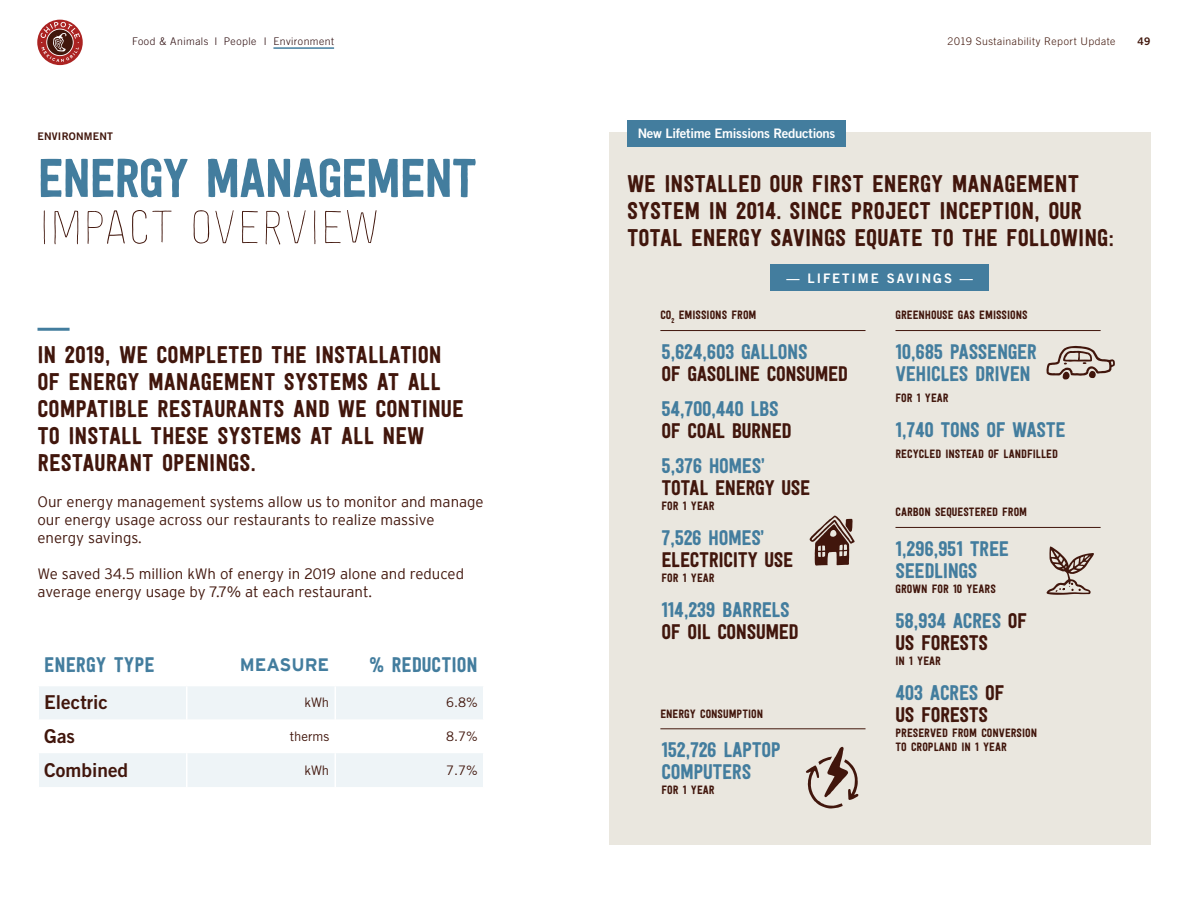
<style>
.page{position:relative;width:1188px;height:918px;background:#fff}
.page>*{position:absolute;margin:0;border:0;box-sizing:border-box;transform-origin:0 0}
.t1{font:54px "Festivo Letters No.1";letter-spacing:-.03em;color:#437d9e}
.t2{font:54px "Festivo Letters No.17";letter-spacing:-.05em;color:#41160c}
.t3{font:24px/27px "Festivo Letters No.1";color:#41160c}
.t4{font:21px/22.5px "Festivo Letters No.1";letter-spacing:-.02em;color:#437d9e}
.t5{font:21px/22.5px "Festivo Letters No.1";letter-spacing:-.02em;color:#41160c}
.t6{font:21px "Festivo Letters No.1";color:#437d9e}
.t7{font:19.2px "Trade Gothic LT Std Bd 2";color:#41160c}
.t8{font:700 18px "Interstate";color:#437d9e}
.t9{font:300 15px/18px "Interstate";color:#41160c}
.t10{font:13.2px "Trade Gothic LT Std Bd 2";letter-spacing:-.02em;color:#fff}
.t11{font:13.2px "Trade Gothic LT Std";color:#41160c}
.t12{font:13.2px "Trade Gothic LT Std Bd 2";letter-spacing:.15em;color:#fff}
.t13{font:12px/13.5px "Festivo Letters No.1";color:#41160c}
.t14{font:300 10.5px "Trade Gothic LT Std";letter-spacing:.045em;color:#2e0d0f}
.t15{font:300 10.5px "Trade Gothic LT Std";letter-spacing:.045em;color:#41170c}
.t16{font:10.5px "Trade Gothic LT Std Bd 2";letter-spacing:.02em;color:#41160c}
.t17{font:10.5px "Trade Gothic LT Std Bd 2";color:#41170c}
.s1{color:#41160c}
.s2{color:#437d9e}
</style>
<div class="page">
<div style="left:609px;top:132px;width:541px;height:712px;background:#eae7df"></div>
<hr style="left:38px;top:328px;width:32px;height:3px;background:#437d9e">
<hr style="left:660px;top:330px;width:206px;height:1px;background:#41160c">
<hr style="left:896px;top:527px;width:205px;height:1px;background:#41160c">
<svg style="left:39px;top:686px;width:444px;height:101px;fill:#eef4f7"></svg>
<hr style="left:186px;top:686px;width:2px;height:33px;background:#fff">
<hr style="left:334px;top:686px;width:2px;height:33px;background:#fff">
<hr style="left:186px;top:719px;width:2px;height:34px;background:#fff">
<hr style="left:334px;top:719px;width:2px;height:34px;background:#fff">
<hr style="left:186px;top:753px;width:2px;height:34px;background:#fff">
<hr style="left:334px;top:753px;width:2px;height:34px;background:#fff">
<svg style="left:1046px;top:346px;width:69px;height:34px"></svg>
<svg style="left:809px;top:515px;width:46px;height:51px"></svg>
<div style="left:627px;top:120px;width:219px;height:27px;background:#437d9e"></div>
<hr style="left:660px;top:728px;width:206px;height:1px;background:#41160c">
<hr style="left:896px;top:330px;width:205px;height:1px;background:#41160c">
<svg style="left:806px;top:747px;width:53px;height:62px"></svg>
<svg style="left:1047px;top:546px;width:47px;height:49px"></svg>
<div style="left:770px;top:264px;width:219px;height:27px;background:#437d9e"></div>
<svg style="left:36px;top:18px;width:48px;height:48px"></svg>
<svg style="left:37px;top:20px;width:46px;height:45px"></svg>
<hr style="left:273px;top:47px;width:61px;height:2px;background:#437d9e">
<p class="t14" style="left:132px;top:35px;width:87px">Food &amp; Animals I</p>
<p class="t14" style="left:264px;top:35px;width:4px">I</p>
<p class="t14" style="left:224px;top:35px;width:34px">People</p>
<p class="t14" style="left:273px;top:35px;width:62px">Environment</p>
<p class="t15" style="left:948px;top:35px;width:170px">2019 Sustainability Report Update</p>
<p class="t17" style="left:1137px;top:35px;width:15px">49</p>
<p class="t16" style="left:38px;top:129px;width:77px">ENVIRONMENT</p>
<h1 class="t1" style="left:38px;top:145px;width:441px">ENERGY MANAGEMENT</h1>
<h1 class="t2" style="left:38px;top:196px;width:346px">IMPACT OVERVIEW</h1>
<p class="t3" style="left:38px;top:341px;width:428px">IN 2019, WE COMPLETED THE INSTALLATION OF ENERGY MANAGEMENT SYSTEMS AT ALL COMPATIBLE RESTAURANTS AND WE CONTINUE TO INSTALL THESE SYSTEMS AT ALL NEW RESTAURANT OPENINGS.</p>
<p class="t9" style="left:38px;top:493px;width:448px">Our energy management systems allow us to monitor and manage our energy usage across our restaurants to realize massive energy savings.</p>
<p class="t9" style="left:38px;top:565px;width:428px">We saved 34.5 million kWh of energy in 2019 alone and reduced average energy usage by 7.7% at each restaurant.</p>
<p class="t6" style="left:44px;top:651px;width:112px">ENERGY TYPE</p>
<p class="t8" style="left:240px;top:654px;width:91px">MEASURE</p>
<p class="t6" style="left:369px;top:651px;width:110px">% REDUCTION</p>
<p class="t7" style="left:44px;top:691px;width:65px">Electric</p>
<p class="t11" style="left:304px;top:695px;width:26px">kWh</p>
<p class="t11" style="left:446px;top:695px;width:33px">6.8%</p>
<p class="t7" style="left:44px;top:724px;width:32px">Gas</p>
<p class="t11" style="left:290px;top:728px;width:41px">therms</p>
<p class="t11" style="left:446px;top:728px;width:33px">8. 7%</p>
<p class="t7" style="left:44px;top:758px;width:85px">Combined</p>
<p class="t11" style="left:304px;top:762px;width:26px">kWh</p>
<p class="t11" style="left:446px;top:762px;width:33px">7.7%</p>
<p class="t10" style="left:638px;top:125px;width:199px">New Lifetime Emissions Reductions</p>
<p class="t3" style="left:627px;top:170px;width:489px">WE INSTALLED OUR FIRST ENERGY MANAGEMENT<br>SYSTEM IN 2014. SINCE PROJECT INCEPTION, OUR<br>TOTAL ENERGY SAVINGS EQUATE TO THE FOLLOWING:</p>
<p class="t13" style="left:660px;top:308px;width:98px">CO<sub>2</sub> EMISSIONS FROM</p>
<p class="t12" style="left:786px;top:270px;width:188px">— LIFETIME SAVINGS —</p>
<p class="t13" style="left:895px;top:308px;width:134px">GREENHOUSE GAS EMISSIONS</p>
<p class="t4" style="left:662px;top:340px;width:148px">5,624,603 GALLONS</p>
<p class="t5" style="left:662px;top:362px;width:188px">OF GASOLINE CONSUMED</p>
<p class="t4" style="left:662px;top:397px;width:119px">54,700,440 LBS</p>
<p class="t5" style="left:662px;top:419px;width:132px">OF COAL BURNED</p>
<p class="t4" style="left:662px;top:454px;width:105px">5,376 HOMES’</p>
<p class="t5" style="left:662px;top:476px;width:150px">TOTAL ENERGY USE</p>
<p class="t13" style="left:662px;top:499px;width:55px">FOR 1 YEAR</p>
<p class="t4" style="left:662px;top:526px;width:105px">7,526 HOMES’</p>
<p class="t5" style="left:662px;top:548px;width:133px">ELECTRICITY USE</p>
<p class="t13" style="left:662px;top:571px;width:55px">FOR 1 YEAR</p>
<p class="t4" style="left:662px;top:598px;width:130px">114,239 BARRELS</p>
<p class="t5" style="left:662px;top:620px;width:139px">OF OIL CONSUMED</p>
<p class="t13" style="left:660px;top:707px;width:104px">ENERGY CONSUMPTION</p>
<p class="t4" style="left:662px;top:738px;width:121px">152,726 LAPTOP<br>COMPUTERS</p>
<p class="t13" style="left:662px;top:783px;width:55px">FOR 1 YEAR</p>
<p class="t4" style="left:896px;top:340px;width:143px">10,685 PASSENGER<br>VEHICLES DRIVEN</p>
<p class="t13" style="left:896px;top:391px;width:55px">FOR 1 YEAR</p>
<p class="t4" style="left:896px;top:418px;width:172px">1,740 TONS OF WASTE</p>
<p class="t13" style="left:896px;top:446px;width:164px">RECYCLED INSTEAD OF LANDFILLED</p>
<p class="t13" style="left:895px;top:504px;width:133px">CARBON SEQUESTERED FROM</p>
<p class="t4" style="left:896px;top:536px;width:115px">1,296,951 TREE<br>SEEDLINGS</p>
<p class="t13" style="left:896px;top:582px;width:102px">GROWN FOR 10 YEARS</p>
<p class="t4" style="left:896px;top:608px;width:133px">58,934 ACRES <span class="s1">OF<br>US FORESTS</span></p>
<p class="t13" style="left:896px;top:654px;width:47px">IN 1 YEAR</p>
<p class="t5" style="left:896px;top:680px;width:111px"><span class="s2">403 ACRES</span> OF<br>US FORESTS</p>
<p class="t13" style="left:896px;top:726px;width:143px">PRESERVED FROM CONVERSION<br>TO CROPLAND IN 1 YEAR</p>
</div>
